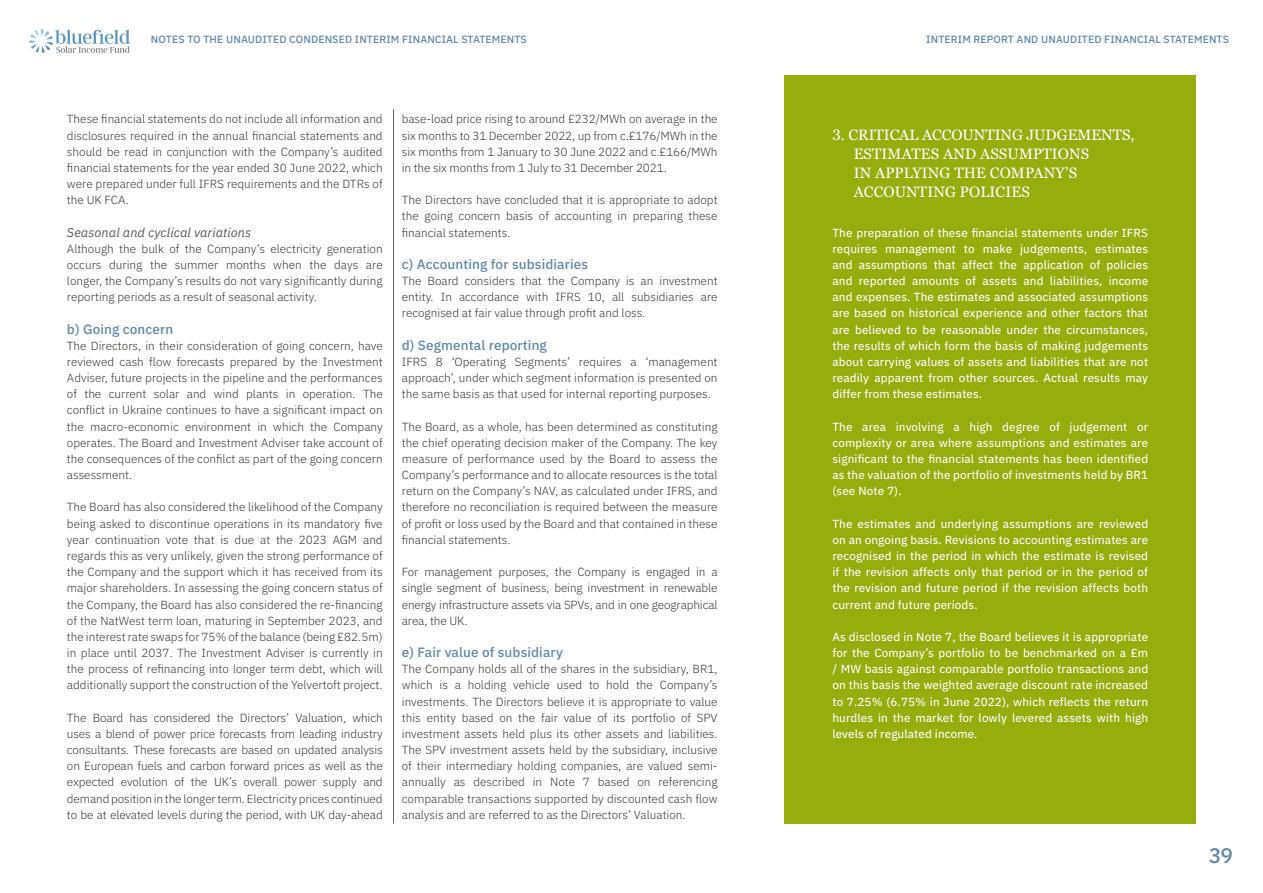
<style>
.page{position:relative;width:1263px;height:893px;background:#fff}
.page>*{position:absolute;margin:0;border:0;box-sizing:border-box;transform-origin:0 0}
.t1{font:500 21px "IBM Plex Sans";color:#6187a6}
.t2{font:15px/19.2px "Georgia Pro";letter-spacing:.01em;color:#fff}
.t3{font:500 13.5px "IBM Plex Sans";letter-spacing:.01em;color:#6187a6}
.t4{font:italic 12.75px "IBM Plex Sans";letter-spacing:.005em;color:#555654}
.t5{font:300 11.7px/16.2px "IBM Plex Sans";color:#353634;text-align:justify}
.t6{font:11.7px/16.2px "IBM Plex Sans Text";letter-spacing:.01em;color:#fff;text-align:justify}
.t7{font:500 10.5px "IBM Plex Sans";letter-spacing:.01em;color:#6187a6}
</style>
<div class="page">
<div style="left:784px;top:75px;width:412px;height:749px;background:#95ad0d"></div>
<hr style="left:393px;top:109px;width:1px;height:715px;background:#666665">
<svg style="left:29px;top:29px;width:101px;height:24px"></svg>
<p class="t7" style="left:151px;top:31px;width:377px">NOTES TO THE UNAUDITED CONDENSED INTERIM FINANCIAL STATEMENTS</p>
<p class="t7" style="left:926px;top:31px;width:304px">INTERIM REPORT AND UNAUDITED FINANCIAL STATEMENTS</p>
<p class="t5" style="left:67px;top:110px;width:317px">These financial statements do not include all information and disclosures required in the annual financial statements and should be read in conjunction with the Company’s audited financial statements for the year ended 30 June 2022, which were prepared under full IFRS requirements and the DTRs of the UK FCA.</p>
<p class="t4" style="left:67px;top:222px;width:186px">Seasonal and cyclical variations</p>
<p class="t5" style="left:67px;top:240px;width:317px">Although the bulk of the Company’s electricity generation occurs during the summer months when the days are longer, the Company’s results do not vary significantly during reporting periods as a result of seasonal activity.</p>
<p class="t3" style="left:67px;top:318px;width:108px">b) Going concern</p>
<p class="t5" style="left:67px;top:337px;width:317px">The Directors, in their consideration of going concern, have reviewed cash flow forecasts prepared by the Investment Adviser, future projects in the pipeline and the performances of the current solar and wind plants in operation. The conflict in Ukraine continues to have a significant impact on the macro-economic environment in which the Company operates. The Board and Investment Adviser take account of the consequences of the confilct as part of the going concern assessment.</p>
<p class="t5" style="left:67px;top:498px;width:317px">The Board has also considered the likelihood of the Company being asked to discontinue operations in its mandatory five year continuation vote that is due at the 2023 AGM and regards this as very unlikely, given the strong performance of the Company and the support which it has received from its major shareholders. In assessing the going concern status of the Company, the Board has also considered the re-financing of the NatWest term loan, maturing in September 2023, and the interest rate swaps for 75% of the balance (being £82.5m) in place until 2037. The Investment Adviser is currently in the process of refinancing into longer term debt, which will additionally support the construction of the Yelvertoft project.</p>
<p class="t5" style="left:67px;top:708px;width:317px">The Board has considered the Directors’ Valuation, which uses a blend of power price forecasts from leading industry consultants. These forecasts are based on updated analysis on European fuels and carbon forward prices as well as the expected evolution of the UK’s overall power supply and demand position in the longer term. Electricity prices continued to be at elevated levels during the period, with UK day-ahead</p>
<p class="t5" style="left:402px;top:110px;width:317px">base-load price rising to around £232/MWh on average in the six months to 31 December 2022, up from c.£176/MWh in the six months from 1 January to 30 June 2022 and c.£166/MWh in the six months from 1 July to 31 December 2021.</p>
<p class="t5" style="left:402px;top:191px;width:317px">The Directors have concluded that it is appropriate to adopt the going concern basis of accounting in preparing these financial statements.</p>
<p class="t3" style="left:402px;top:254px;width:188px">c) Accounting for subsidiaries</p>
<p class="t5" style="left:402px;top:272px;width:317px">The Board considers that the Company is an investment entity. In accordance with IFRS 10, all subsidiaries are recognised at fair value through profit and loss.</p>
<p class="t3" style="left:402px;top:334px;width:147px">d) Segmental reporting</p>
<p class="t5" style="left:402px;top:353px;width:317px">IFRS 8 ‘Operating Segments’ requires a ‘management approach’, under which segment information is presented on the same basis as that used for internal reporting purposes.</p>
<p class="t5" style="left:402px;top:417px;width:317px">The Board, as a whole, has been determined as constituting the chief operating decision maker of the Company. The key measure of performance used by the Board to assess the Company’s performance and to allocate resources is the total return on the Company’s NAV, as calculated under IFRS, and therefore no reconciliation is required between the measure of profit or loss used by the Board and that contained in these financial statements.</p>
<p class="t5" style="left:402px;top:563px;width:317px">For management purposes, the Company is engaged in a single segment of business, being investment in renewable energy infrastructure assets via SPVs, and in one geographical area, the UK.</p>
<p class="t3" style="left:402px;top:642px;width:163px">e) Fair value of subsidiary</p>
<p class="t5" style="left:402px;top:660px;width:317px">The Company holds all of the shares in the subsidiary, BR1, which is a holding vehicle used to hold the Company’s investments. The Directors believe it is appropriate to value this entity based on the fair value of its portfolio of SPV investment assets held plus its other assets and liabilities.<br>The SPV investment assets held by the subsidiary, inclusive of their intermediary holding companies, are valued semi&shy;annually as described in Note 7 based on referencing comparable transactions supported by discounted cash flow analysis and are referred to as the Directors’ Valuation.</p>
<p class="t2" style="left:854px;top:125px;width:282px;text-indent:-21px">3. CRITICAL ACCOUNTING JUDGEMENTS,<br>ESTIMATES AND ASSUMPTIONS<br>IN APPLYING THE COMPANY’S<br>ACCOUNTING POLICIES</p>
<p class="t6" style="left:832px;top:223px;width:317px">The preparation of these financial statements under IFRS requires management to make judgements, estimates and assumptions that affect the application of policies and reported amounts of assets and liabilities, income and expenses. The estimates and associated assumptions are based on historical experience and other factors that are believed to be reasonable under the circumstances, the results of which form the basis of making judgements about carrying values of assets and liabilities that are not readily apparent from other sources. Actual results may differ from these estimates.</p>
<p class="t6" style="left:832px;top:417px;width:317px">The area involving a high degree of judgement or complexity or area where assumptions and estimates are significant to the financial statements has been identified as the valuation of the portfolio of investments held by BR1 (see Note 7).</p>
<p class="t6" style="left:832px;top:514px;width:317px">The estimates and underlying assumptions are reviewed on an ongoing basis. Revisions to accounting estimates are recognised in the period in which the estimate is revised if the revision affects only that period or in the period of the revision and future period if the revision affects both current and future periods.</p>
<p class="t6" style="left:832px;top:628px;width:317px">As disclosed in Note 7, the Board believes it is appropriate for the Company’s portfolio to be benchmarked on a £m / MW basis against comparable portfolio transactions and on this basis the weighted average discount rate increased to 7.25% (6.75% in June 2022), which reflects the return hurdles in the market for lowly levered assets with high levels of regulated income.</p>
<h1 class="t1" style="left:1209px;top:839px;width:26px">39</h1>
</div>
